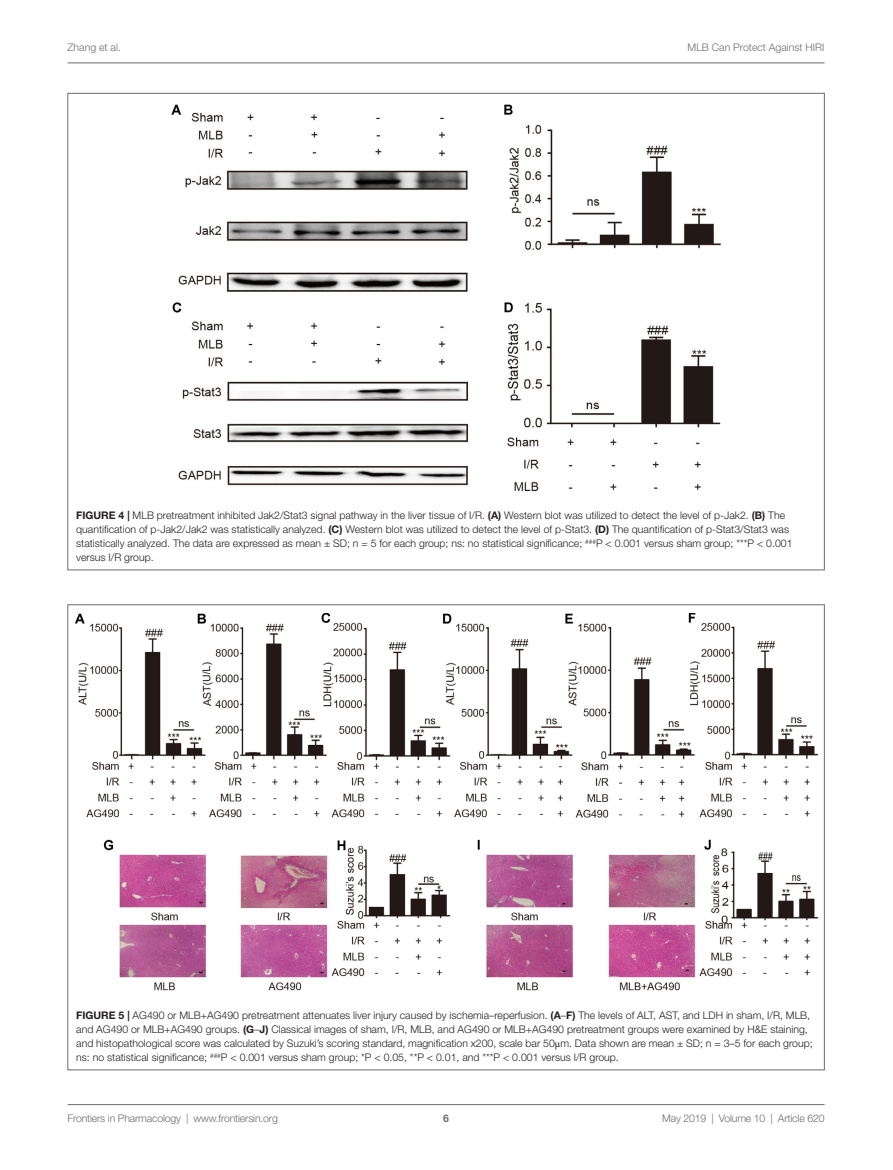
<style>
.page{position:relative;width:893px;height:1170px;background:#fff}
.page>*{position:absolute;margin:0;border:0;box-sizing:border-box;transform-origin:0 0}
.FC{font:300 10.5px/14.2px "Helvetica Neue LT Std";color:#231f20}
.t1{font:300 10.5px "Helvetica Neue LT Std";letter-spacing:-.015em;color:#6c6d70}
.t2{font:700 10.5px "Helvetica Neue LT Std";color:#6c6d70}
.s1{font-weight:700}
.s2{font-family:"Minion Pro";font-weight:400}
</style>
<div class="page">
<hr style="left:68px;top:63px;width:756px;height:1px;background:#6c6d70">
<hr style="left:68px;top:1104px;width:756px;height:1px;background:#6c6d70">
<img style="left:171px;top:104px;width:551px;height:387px">
<img style="left:75px;top:613px;width:743px;height:378px">
<p class="t1" style="left:68px;top:41px;width:55px">Zhang et al.</p>
<p class="t1" style="left:688px;top:41px;width:138px">MLB Can Protect Against HIRI</p>
<p class="FC" style="left:76px;top:507px;width:718px"><span class="s1">FIGURE 4 |</span> MLB pretreatment inhibited Jak2/Stat3 signal pathway in the liver tissue of I/R. <span class="s1">(A)</span> Western blot was utilized to detect the level of p-Jak2. <span class="s1">(B)</span> The quantification of p-Jak2/Jak2 was statistically analyzed. <span class="s1">(C)</span> Western blot was utilized to detect the level of p-Stat3. <span class="s1">(D)</span> The quantification of p-Stat3/Stat3 was statistically analyzed. The data are expressed as mean ± SD; n = 5 for each group; ns: no statistical significance; <sup>###</sup>P &lt; 0.001 versus sham group; ***P &lt; 0.001 versus I/R group.</p>
<p class="FC" style="left:76px;top:1007px;width:738px"><span class="s1">FIGURE 5 |</span> AG490 or MLB+AG490 pretreatment attenuates liver injury caused by ischemia–reperfusion. <span class="s1">(A</span>–<span class="s1">F)</span> The levels of ALT, AST, and LDH in sham, I/R, MLB, and AG490 or MLB+AG490 groups. <span class="s1">(G</span>–<span class="s1">J)</span> Classical images of sham, I/R, MLB, and AG490 or MLB+AG490 pretreatment groups were examined by H&amp;E staining, and histopathological score was calculated by Suzuki’s scoring standard, magnification x200, scale bar 50<span class="s2">μ</span>m. Data shown are mean ± SD; n = 3–5 for each group; ns: no statistical significance; <sup>###</sup>P &lt; 0.001 versus sham group; *P &lt; 0.05, **P &lt; 0.01, and ***P &lt; 0.001 versus I/R group.</p>
<p class="t1" style="left:68px;top:1111px;width:212px">Frontiers in Pharmacology | www.frontiersin.org</p>
<p class="t2" style="left:443px;top:1111px;width:7px">6</p>
<p class="t1" style="left:662px;top:1111px;width:164px">May 2019 | Volume 10 | Article 620</p>
</div>
